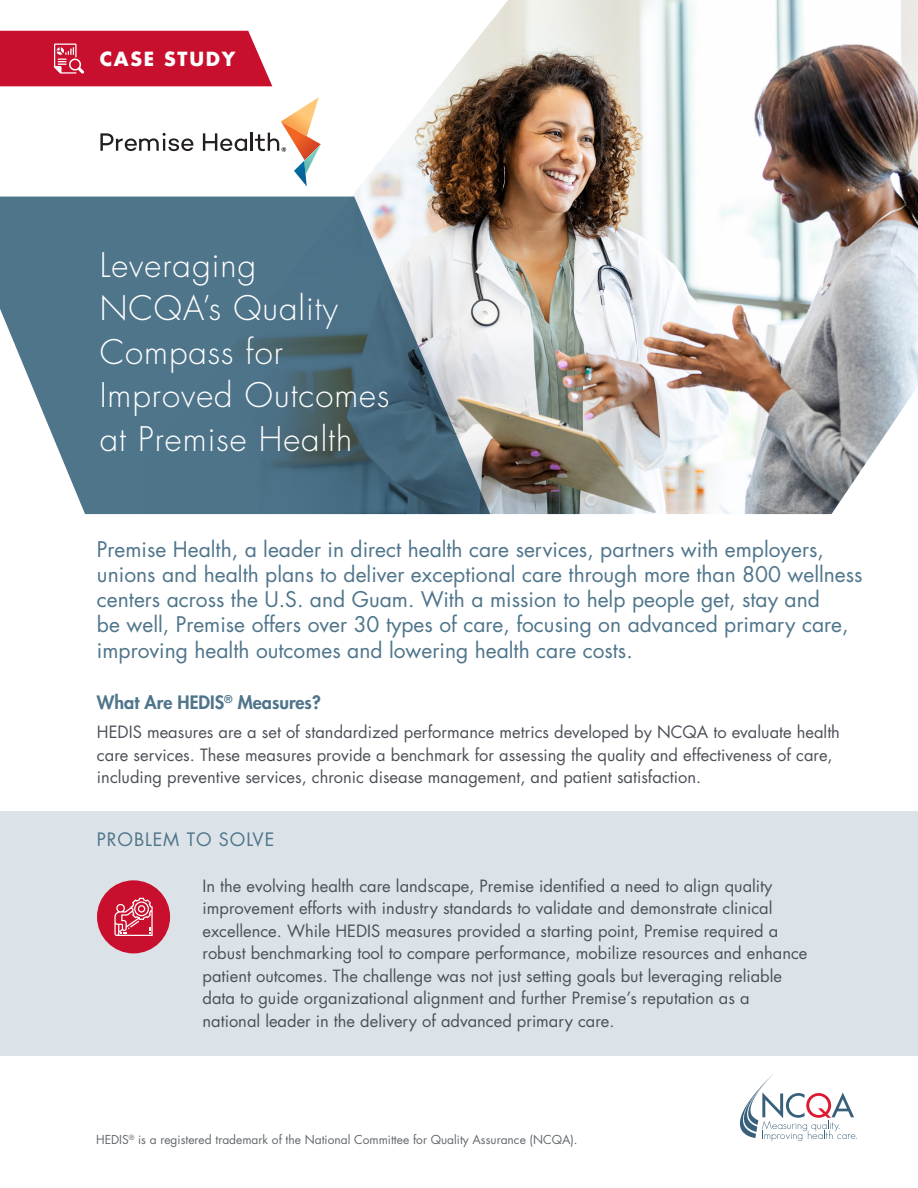
<style>
.page{position:relative;width:918px;height:1188px;background:#fff}
.page>*{position:absolute;margin:0;border:0;box-sizing:border-box;transform-origin:0 0}
.Heading_2{font:300 33px/43.5px "Futura Std";letter-spacing:.03em;color:#fff}
.t1{font:21px/25.2px "Futura Std";color:#4f758b}
.t2{font:700 19.05px "Futura Std";letter-spacing:.09em;color:#fff}
.t3{font:800 18px "Futura Std";color:#4f758b}
.t4{font:18px "Futura Std";letter-spacing:.05em;color:#4f758b}
.t5{font:16.5px/22.5px "Futura Std";color:#4c5159}
.t6{font:12px "Futura Std";color:#64696d}
</style>
<div class="page">
<div style="left:0;top:31px;width:141px;height:55px;background:#c8102e"></div>
<img style="left:141px;top:0;width:777px;height:514px">
<svg style="left:0;top:197px;width:490px;height:317px;background:#688595"></svg>
<div style="left:0;top:811px;width:918px;height:244px;background:#dce3e8"></div>
<svg style="left:100px;top:133px;width:93px;height:18px"></svg>
<svg style="left:203px;top:97px;width:118px;height:89px"></svg>
<div style="left:97px;top:880px;width:73px;height:73px;background:#c8102e;border-radius:50%"></div>
<svg style="left:114px;top:898px;width:39px;height:38px"></svg>
<svg style="left:740px;top:1073px;width:117px;height:68px"></svg>
<p class="t2" style="left:100px;top:46px;width:137px">CASE STUDY</p>
<p class="Heading_2" style="left:100px;top:244px;width:291px">Leveraging<br>NCQA’s Quality<br>Compass for<br>Improved Outcomes at Premise Health</p>
<p class="t1" style="left:97px;top:537px;width:767px">Premise Health, a leader in direct health care services, partners with employers, unions and health plans to deliver exceptional care through more than 800 wellness centers across the U.S. and Guam. With a mission to help people get, stay and<br>be well, Premise offers over 30 types of care, focusing on advanced primary care, improving health outcomes and lowering health care costs.</p>
<p class="t3" style="left:97px;top:691px;width:225px">What Are HEDIS<sup>®</sup> Measures?</p>
<p class="t5" style="left:97px;top:721px;width:745px">HEDIS measures are a set of standardized performance metrics developed by NCQA to evaluate health care services. These measures provide a benchmark for assessing the quality and effectiveness of care, including preventive services, chronic disease management, and patient satisfaction.</p>
<p class="t4" style="left:97px;top:827px;width:179px">PROBLEM TO SOLVE</p>
<p class="t5" style="left:202px;top:875px;width:607px">In the evolving health care landscape, Premise identified a need to align quality improvement efforts with industry standards to validate and demonstrate clinical excellence. While HEDIS measures provided a starting point, Premise required a robust benchmarking tool to compare performance, mobilize resources and enhance patient outcomes. The challenge was not just setting goals but leveraging reliable data to guide organizational alignment and further Premise’s reputation as a national leader in the delivery of advanced primary care.</p>
<p class="t6" style="left:96px;top:1132px;width:483px">HEDIS<sup>®</sup> is a registered trademark of the National Committee for Quality Assurance (NCQA).</p>
</div>
